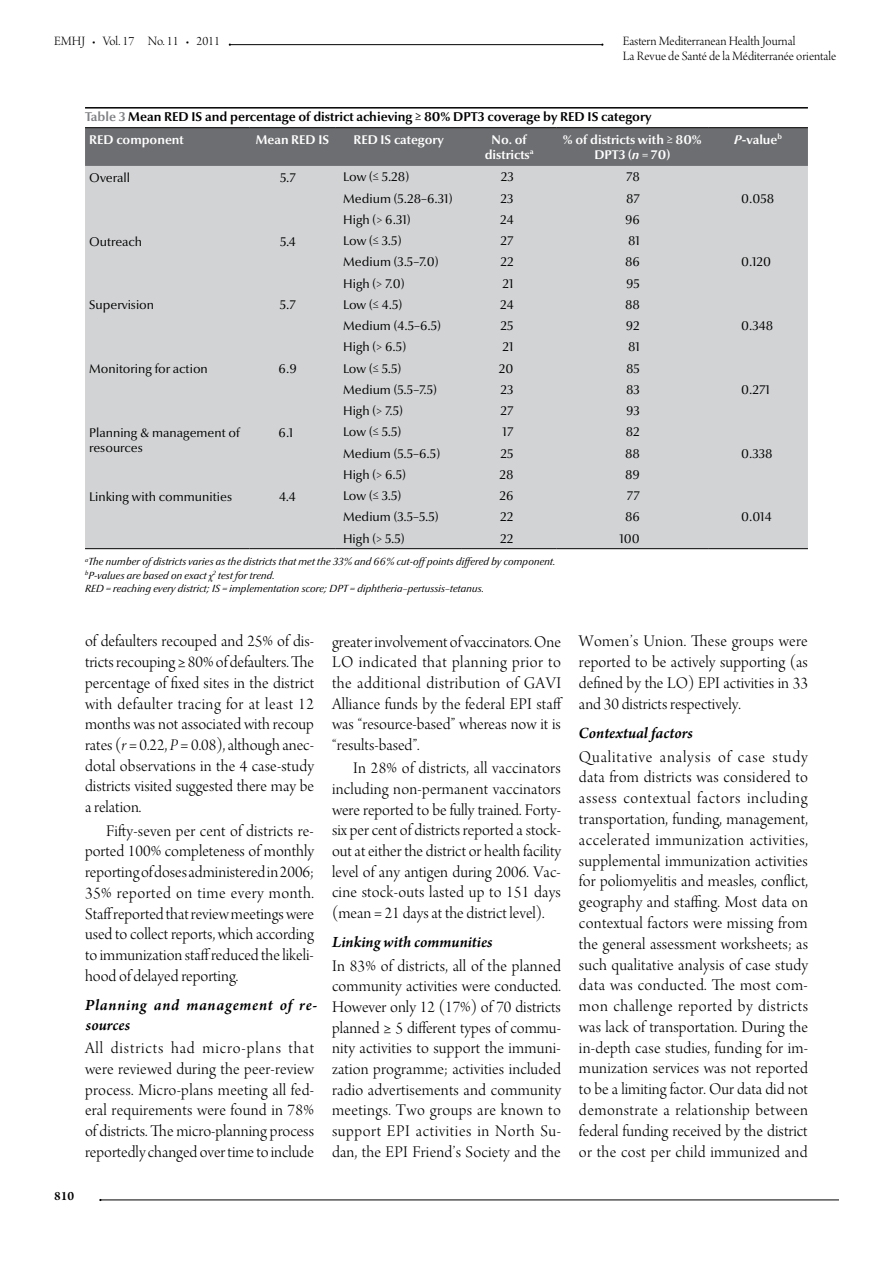
<style>
.page{position:relative;width:893px;height:1263px;background:#fff}
.page>*{position:absolute;margin:0;border:0;box-sizing:border-box;transform-origin:0 0}
.t1{font:17.25px/20.7px "Arno Pro Light Display";color:#000;text-align:justify}
.t2{font:italic 600 16.5px "Arno Pro";color:#000}
.t3{font:italic 600 16.5px/20px "Arno Pro";letter-spacing:.045em;color:#000}
.t4{font:13.5px/15px "Arno Pro Light Display";color:#000}
.t5{font:600 13.5px "Arno Pro";color:#000}
.t6{font:700 12.9px "Optima Nova LT Pro";color:#000}
.t7{font:12.75px/15px "Optima Nova LT Pro";color:#000}
.t8{font:700 12.75px/15px "Optima Nova LT Pro";color:#fff;text-align:center}
.t9{font:italic 10.5px/13.5px "Optima Nova LT Pro";color:#000}
.s1{color:#808285}
.s2{font-style:italic}
.s3{font-family:"Arno Pro"}
.s4{font-family:"Arno Pro Light Italic Display"}
</style>
<div class="page">
<hr style="left:230px;top:44px;width:372px;height:1px;background:#000">
<hr style="left:100px;top:1199px;width:739px;height:1px;background:#000">
<hr style="left:85px;top:107px;width:723px;height:2px;background:#000">
<div style="left:85px;top:128px;width:723px;height:38px;background:#6d6e71"></div>
<div style="left:85px;top:166px;width:723px;height:382px;background:#d1d3d4"></div>
<hr style="left:85px;top:127px;width:165px;height:1px;background:#000">
<hr style="left:250px;top:127px;width:85px;height:1px;background:#000">
<hr style="left:335px;top:127px;width:127px;height:1px;background:#000">
<hr style="left:462px;top:127px;width:94px;height:1px;background:#000">
<hr style="left:556px;top:127px;width:152px;height:1px;background:#000">
<hr style="left:708px;top:127px;width:100px;height:1px;background:#000">
<hr style="left:335px;top:548px;width:127px;height:1px;background:#000">
<hr style="left:462px;top:548px;width:94px;height:1px;background:#000">
<hr style="left:556px;top:548px;width:152px;height:1px;background:#000">
<hr style="left:708px;top:548px;width:100px;height:1px;background:#000">
<hr style="left:85px;top:548px;width:165px;height:1px;background:#000">
<hr style="left:250px;top:548px;width:85px;height:1px;background:#000">
<p class="t4" style="left:54px;top:34px;width:168px">EMHJ • Vol. 17 No. 11 • 2011</p>
<p class="t4" style="left:623px;top:34px;width:215px">Eastern Mediterranean Health Journal<br>La Revue de Santé de la Méditerranée orientale</p>
<p class="t6" style="left:85px;top:109px;width:568px"><span class="s1">Table 3</span> Mean RED IS and percentage of district achieving ≥ 80% DPT3 coverage by RED IS category</p>
<p class="t8" style="left:89px;top:132px;width:96px">RED component</p>
<p class="t8" style="left:256px;top:132px;width:75px">Mean RED IS</p>
<p class="t8" style="left:354px;top:132px;width:92px">RED IS category</p>
<p class="t8" style="left:485px;top:132px;width:50px">No. of districts<sup>a</sup></p>
<p class="t8" style="left:563px;top:132px;width:140px">% of districts with ≥ 80%<br>DPT3 (<span class="s2">n</span> = 70)</p>
<p class="t8" style="left:734px;top:132px;width:49px"><span class="s2">P</span>-value<sup>b</sup></p>
<p class="t7" style="left:89px;top:170px;width:42px">Overall</p>
<p class="t7" style="left:280px;top:170px;width:17px">5.7</p>
<p class="t7" style="left:343px;top:169px;width:67px">Low (≤ 5.28)</p>
<p class="t7" style="left:501px;top:169px;width:15px">23</p>
<p class="t7" style="left:626px;top:169px;width:15px">78</p>
<p class="t7" style="left:343px;top:191px;width:111px">Medium (5.28–6.31)</p>
<p class="t7" style="left:501px;top:191px;width:15px">23</p>
<p class="t7" style="left:626px;top:191px;width:15px">87</p>
<p class="t7" style="left:741px;top:191px;width:35px">0.058</p>
<p class="t7" style="left:343px;top:212px;width:69px">High (&gt; 6.31)</p>
<p class="t7" style="left:500px;top:212px;width:15px">24</p>
<p class="t7" style="left:625px;top:212px;width:16px">96</p>
<p class="t7" style="left:89px;top:234px;width:54px">Outreach</p>
<p class="t7" style="left:280px;top:234px;width:17px">5.4</p>
<p class="t7" style="left:343px;top:233px;width:60px">Low (≤ 3.5)</p>
<p class="t7" style="left:500px;top:233px;width:15px">27</p>
<p class="t7" style="left:628px;top:233px;width:13px">81</p>
<p class="t7" style="left:343px;top:254px;width:97px">Medium (3.5–7.0)</p>
<p class="t7" style="left:500px;top:254px;width:15px">22</p>
<p class="t7" style="left:625px;top:254px;width:16px">86</p>
<p class="t7" style="left:741px;top:254px;width:31px">0.120</p>
<p class="t7" style="left:343px;top:276px;width:63px">High (&gt; 7.0)</p>
<p class="t7" style="left:502px;top:276px;width:13px">21</p>
<p class="t7" style="left:626px;top:276px;width:15px">95</p>
<p class="t7" style="left:89px;top:297px;width:66px">Supervision</p>
<p class="t7" style="left:280px;top:297px;width:17px">5.7</p>
<p class="t7" style="left:343px;top:297px;width:61px">Low (≤ 4.5)</p>
<p class="t7" style="left:500px;top:297px;width:15px">24</p>
<p class="t7" style="left:625px;top:297px;width:16px">88</p>
<p class="t7" style="left:343px;top:318px;width:99px">Medium (4.5–6.5)</p>
<p class="t7" style="left:501px;top:318px;width:15px">25</p>
<p class="t7" style="left:626px;top:318px;width:16px">92</p>
<p class="t7" style="left:741px;top:318px;width:34px">0.348</p>
<p class="t7" style="left:343px;top:339px;width:64px">High (&gt; 6.5)</p>
<p class="t7" style="left:502px;top:339px;width:13px">21</p>
<p class="t7" style="left:628px;top:339px;width:13px">81</p>
<p class="t7" style="left:89px;top:361px;width:120px">Monitoring for action</p>
<p class="t7" style="left:279px;top:361px;width:20px">6.9</p>
<p class="t7" style="left:343px;top:361px;width:60px">Low (≤ 5.5)</p>
<p class="t7" style="left:499px;top:361px;width:16px">20</p>
<p class="t7" style="left:626px;top:361px;width:15px">85</p>
<p class="t7" style="left:343px;top:382px;width:95px">Medium (5.5–7.5)</p>
<p class="t7" style="left:500px;top:382px;width:15px">23</p>
<p class="t7" style="left:626px;top:382px;width:15px">83</p>
<p class="t7" style="left:741px;top:382px;width:31px">0.271</p>
<p class="t7" style="left:343px;top:403px;width:61px">High (&gt; 7.5)</p>
<p class="t7" style="left:500px;top:403px;width:15px">27</p>
<p class="t7" style="left:626px;top:403px;width:15px">93</p>
<p class="t7" style="left:89px;top:425px;width:152px">Planning &amp; management of resources</p>
<p class="t7" style="left:279px;top:425px;width:16px">6.1</p>
<p class="t7" style="left:343px;top:425px;width:60px">Low (≤ 5.5)</p>
<p class="t7" style="left:502px;top:425px;width:13px">17</p>
<p class="t7" style="left:626px;top:425px;width:16px">82</p>
<p class="t7" style="left:343px;top:446px;width:99px">Medium (5.5–6.5)</p>
<p class="t7" style="left:500px;top:446px;width:15px">25</p>
<p class="t7" style="left:625px;top:446px;width:16px">88</p>
<p class="t7" style="left:741px;top:446px;width:33px">0.338</p>
<p class="t7" style="left:343px;top:467px;width:64px">High (&gt; 6.5)</p>
<p class="t7" style="left:499px;top:467px;width:16px">28</p>
<p class="t7" style="left:625px;top:467px;width:16px">89</p>
<p class="t7" style="left:89px;top:489px;width:145px">Linking with communities</p>
<p class="t7" style="left:279px;top:489px;width:18px">4.4</p>
<p class="t7" style="left:343px;top:488px;width:60px">Low (≤ 3.5)</p>
<p class="t7" style="left:499px;top:488px;width:16px">26</p>
<p class="t7" style="left:627px;top:488px;width:15px">77</p>
<p class="t7" style="left:343px;top:510px;width:97px">Medium (3.5–5.5)</p>
<p class="t7" style="left:500px;top:510px;width:15px">22</p>
<p class="t7" style="left:625px;top:510px;width:16px">86</p>
<p class="t7" style="left:741px;top:509px;width:32px">0.014</p>
<p class="t7" style="left:343px;top:531px;width:63px">High (&gt; 5.5)</p>
<p class="t7" style="left:500px;top:531px;width:15px">22</p>
<p class="t7" style="left:619px;top:531px;width:22px">100</p>
<p class="t9" style="left:85px;top:555px;width:472px"><sup>a</sup>The number of districts varies as the districts that met the 33% and 66% cut-off points differed by component. <sup>b</sup>P-values are based on exact <span class="s3">χ</span><sup>2</sup> test for trend.<br>RED = reaching every district; IS = implementation score; DPT = diphtheria–pertussis–tetanus.</p>
<p class="t1" style="left:85px;top:632px;width:231px">of defaulters recouped and 25% of dis&shy;tricts recouping ≥ 80% of defaulters. The percentage of fixed sites in the district with defaulter tracing for at least 12 months was not associated with recoup rates (<span class="s4">r</span> = 0.22, <span class="s4">P</span> = 0.08), although anec&shy;dotal observations in the 4 case-study districts visited suggested there may be a relation.</p>
<p class="t1" style="left:85px;top:821px;width:230px;text-indent:21px">Fifty-seven per cent of districts re&shy;ported 100% completeness of monthly reporting of doses administered in 2006; 35% reported on time every month.<br>Staff reported that review meetings were used to collect reports, which according to immunization staff reduced the likeli&shy;hood of delayed reporting.</p>
<p class="t3" style="left:85px;top:995px;width:234px">Planning and management of re&shy;sources</p>
<p class="t1" style="left:85px;top:1039px;width:231px">All districts had micro-plans that were reviewed during the peer-review process. Micro-plans meeting all fed&shy;eral requirements were found in 78% of districts. The micro-planning process reportedly changed over time to include</p>
<p class="t5" style="left:54px;top:1188px;width:22px">810</p>
<p class="t1" style="left:332px;top:632px;width:232px">greater involvement of vaccinators. One LO indicated that planning prior to the additional distribution of GAVI Alliance funds by the federal EPI staff was “resource-based” whereas now it is “results-based”.</p>
<p class="t1" style="left:332px;top:759px;width:230px;text-indent:21px">In 28% of districts, all vaccinators including non-permanent vaccinators were reported to be fully trained. Forty&shy;six per cent of districts reported a stock&shy;out at either the district or health facility level of any antigen during 2006. Vac&shy;cine stock-outs lasted up to 151 days (mean = 21 days at the district level).</p>
<p class="t2" style="left:332px;top:932px;width:162px">Linking with communities</p>
<p class="t1" style="left:332px;top:956px;width:231px">In 83% of districts, all of the planned community activities were conducted.<br>However only 12 (17%) of 70 districts planned ≥ 5 different types of commu&shy;nity activities to support the immuni&shy;zation programme; activities included radio advertisements and community meetings. Two groups are known to support EPI activities in North Su&shy;dan, the EPI Friend’s Society and the</p>
<p class="t1" style="left:579px;top:632px;width:230px">Women’s Union. These groups were reported to be actively supporting (as defined by the LO) EPI activities in 33 and 30 districts respectively.</p>
<p class="t2" style="left:579px;top:723px;width:116px">Contextual factors</p>
<p class="t1" style="left:579px;top:747px;width:231px">Qualitative analysis of case study data from districts was considered to assess contextual factors including transportation, funding, management, accelerated immunization activities, supplemental immunization activities for poliomyelitis and measles, conflict, geography and staffing. Most data on contextual factors were missing from the general assessment worksheets; as such qualitative analysis of case study data was conducted. The most com&shy;mon challenge reported by districts was lack of transportation. During the in-depth case studies, funding for im&shy;munization services was not reported to be a limiting factor. Our data did not demonstrate a relationship between federal funding received by the district or the cost per child immunized and</p>
</div>
